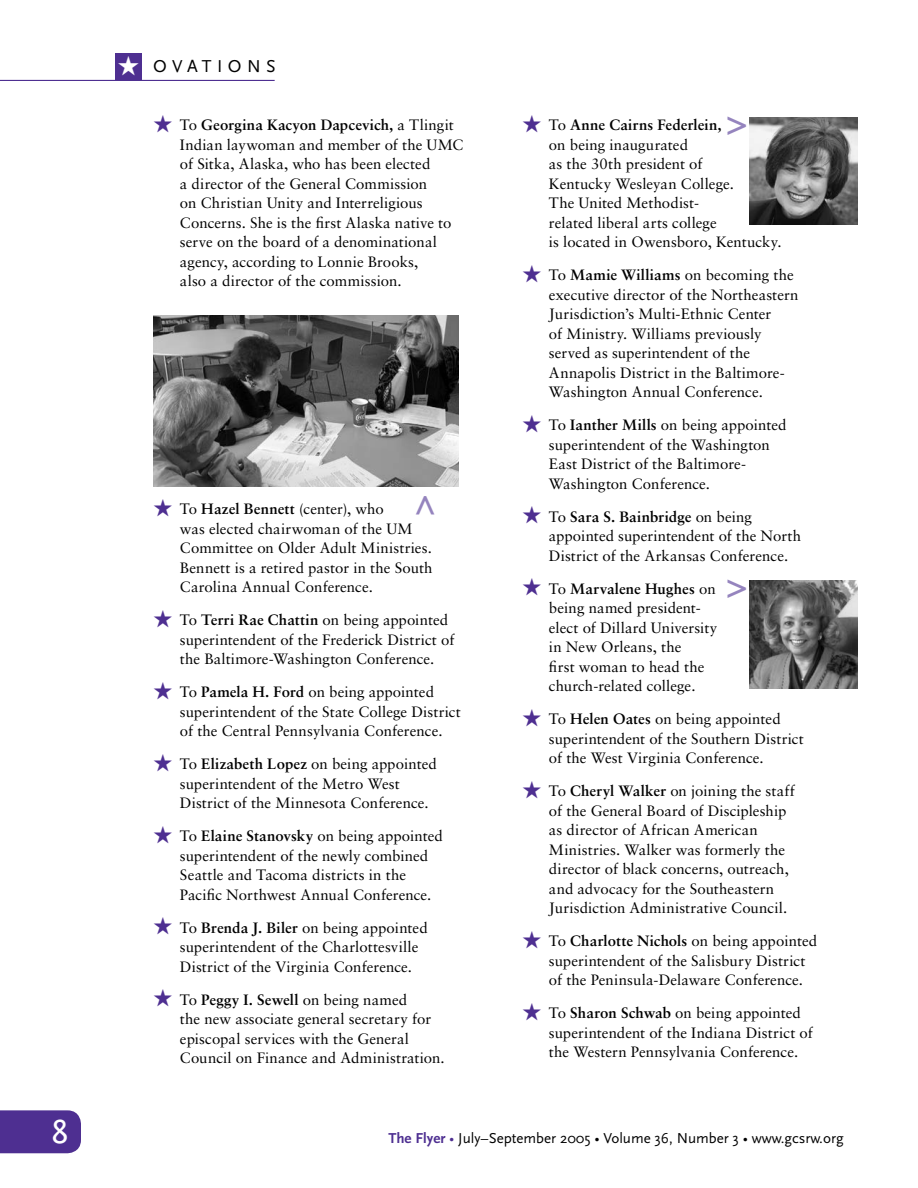
<style>
.page{position:relative;width:918px;height:1188px;background:#fff}
.page>*{position:absolute;margin:0;border:0;box-sizing:border-box;transform-origin:0 0}
.t1{font:700 39px "Scala Sans";color:#9584be}
.t2{font:34.5px "Scala Sans Caps";color:#fff}
.t3{font:18px "Scala Sans";letter-spacing:.3em;color:#000}
.t4{font:15px/19.5px "Sabon";letter-spacing:.005em;color:#000}
.t5{font:15px "Scala Sans";color:#000}
.s1{color:#fff}
.s2{color:#4e2f91}
.s3{font-weight:700}
.s4{font-weight:700;color:#4e2f91}
</style>
<div class="page">
<div style="left:0;top:1110px;width:81px;height:43px;background:#4e2f91"></div>
<img style="left:750px;top:581px;width:108px;height:108px">
<img style="left:750px;top:117px;width:107px;height:108px">
<hr style="left:0;top:80px;width:275px;height:1px;background:#4e2f91">
<div style="left:115px;top:53px;width:27px;height:27px;background:#4e2f91"></div>
<img style="left:153px;top:315px;width:306px;height:171px">
<h2 class="t2" style="left:51px;top:1113px;width:19px">8</h2>
<p class="t3" style="left:118px;top:56px;width:160px"><span class="s1">★</span> OVATIONS</p>
<p class="t4" style="left:180px;top:115px;width:285px;text-indent:-27px"><span class="s2">★</span> To <span class="s3">Georgina Kacyon Dapcevich,</span> a Tlingit Indian laywoman and member of the UMC of Sitka, Alaska, who has been elected<br>a director of the General Commission<br>on Christian Unity and Interreligious Concerns. She is the first Alaska native to serve on the board of a denominational agency, according to Lonnie Brooks,<br>also a director of the commission.</p>
<h1 class="t1" style="left:401px;top:516px;width:23px;rotate:-90deg">&gt;</h1>
<p class="t4" style="left:180px;top:499px;width:254px;text-indent:-27px"><span class="s2">★</span> To <span class="s3">Hazel Bennett</span> (center), who<br>was elected chairwoman of the UM Committee on Older Adult Ministries.<br>Bennett is a retired pastor in the South Carolina Annual Conference.</p>
<p class="t4" style="left:180px;top:610px;width:276px;text-indent:-27px"><span class="s2">★</span> To <span class="s3">Terri Rae Chattin</span> on being appointed superintendent of the Frederick District of the Baltimore-Washington Conference.</p>
<p class="t4" style="left:180px;top:682px;width:282px;text-indent:-27px"><span class="s2">★</span> To <span class="s3">Pamela H. Ford</span> on being appointed superintendent of the State College District of the Central Pennsylvania Conference.</p>
<p class="t4" style="left:180px;top:754px;width:258px;text-indent:-27px"><span class="s2">★</span> To <span class="s3">Elizabeth Lopez</span> on being appointed superintendent of the Metro West<br>District of the Minnesota Conference.</p>
<p class="t4" style="left:180px;top:826px;width:265px;text-indent:-27px"><span class="s2">★</span> To <span class="s3">Elaine Stanovsky</span> on being appointed superintendent of the newly combined Seattle and Tacoma districts in the Pacific Northwest Annual Conference.</p>
<p class="t4" style="left:180px;top:918px;width:249px;text-indent:-27px"><span class="s2">★</span> To <span class="s3">Brenda J. Biler</span> on being appointed superintendent of the Charlottesville<br>District of the Virginia Conference.</p>
<p class="t4" style="left:180px;top:990px;width:266px;text-indent:-27px"><span class="s2">★</span> To <span class="s3">Peggy I. Sewell</span> on being named<br>the new associate general secretary for episcopal services with the General Council on Finance and Administration.</p>
<p class="t4" style="left:549px;top:115px;width:234px;text-indent:-27px"><span class="s2">★</span> To <span class="s3">Anne Cairns Federlein,<br></span>on being inaugurated<br>as the 30th president of<br>Kentucky Wesleyan College.<br>The United Methodist-<br>related liberal arts college<br>is located in Owensboro, Kentucky.</p>
<p class="t4" style="left:549px;top:265px;width:251px;text-indent:-27px"><span class="s2">★</span> To <span class="s3">Mamie Williams</span> on becoming the executive director of the Northeastern Jurisdiction’s Multi-Ethnic Center<br>of Ministry. Williams previously served as superintendent of the Annapolis District in the Baltimore-Washington Annual Conference.</p>
<p class="t4" style="left:549px;top:415px;width:239px;text-indent:-27px"><span class="s2">★</span> To <span class="s3">Ianther Mills</span> on being appointed superintendent of the Washington<br>East District of the Baltimore-<br>Washington Conference.</p>
<p class="t4" style="left:549px;top:507px;width:254px;text-indent:-27px"><span class="s2">★</span> To <span class="s3">Sara S. Bainbridge</span> on being appointed superintendent of the North<br>District of the Arkansas Conference.</p>
<p class="t4" style="left:549px;top:579px;width:170px;text-indent:-27px"><span class="s2">★</span> To <span class="s3">Marvalene Hughes</span> on being named president&shy;elect of Dillard University in New Orleans, the<br>first woman to head the church-related college.</p>
<p class="t4" style="left:549px;top:709px;width:256px;text-indent:-27px"><span class="s2">★</span> To <span class="s3">Helen Oates</span> on being appointed superintendent of the Southern District of the West Virginia Conference.</p>
<p class="t4" style="left:549px;top:781px;width:247px;text-indent:-27px"><span class="s2">★</span> To <span class="s3">Cheryl Walker</span> on joining the staff of the General Board of Discipleship as director of African American Ministries. Walker was formerly the director of black concerns, outreach, and advocacy for the Southeastern Jurisdiction Administrative Council.</p>
<p class="t4" style="left:549px;top:931px;width:270px;text-indent:-27px"><span class="s2">★</span> To <span class="s3">Charlotte Nichols</span> on being appointed superintendent of the Salisbury District of the Peninsula-Delaware Conference.</p>
<p class="t4" style="left:549px;top:1003px;width:265px;text-indent:-27px"><span class="s2">★</span> To <span class="s3">Sharon Schwab</span> on being appointed superintendent of the Indiana District of the Western Pennsylvania Conference.</p>
<h1 class="t1" style="left:726px;top:101px;width:23px">&gt;</h1>
<h1 class="t1" style="left:726px;top:565px;width:23px">&gt;</h1>
<p class="t5" style="left:388px;top:1130px;width:457px"><span class="s4">The Flyer</span> <span class="s2">•</span> July–September 2005 • Volume 36, Number 3 • www.gcsrw.org</p>
</div>
